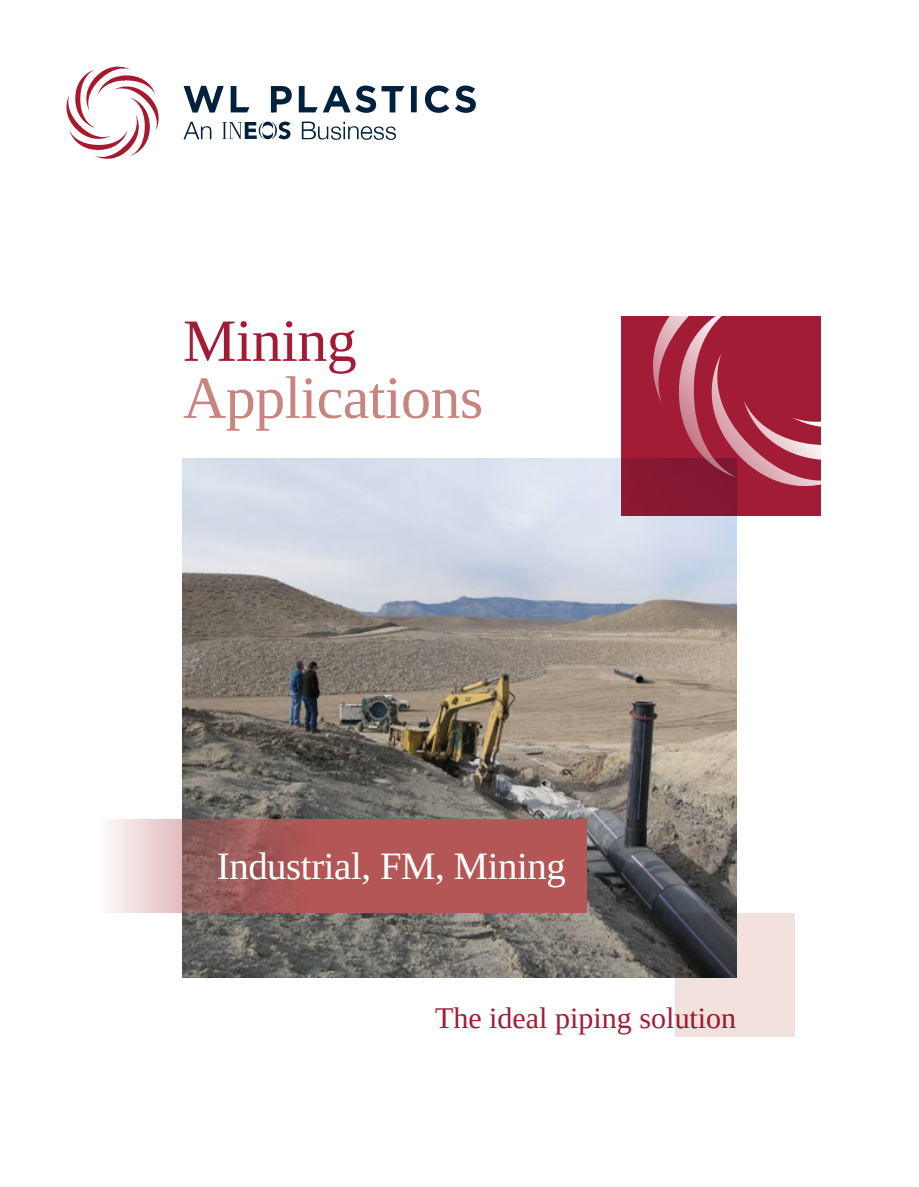
<style>
.page{position:relative;width:919px;height:1187px;background:#fff}
.page>*{position:absolute;margin:0;border:0;box-sizing:border-box;transform-origin:0 0}
.H0{font:60px/57px "Tinos";letter-spacing:-.01em;color:#c88580}
.H0-2{font:38.7px "Tinos";letter-spacing:-.01em;color:#fff}
.FC___the_ideal_piping{font:30px "Tinos";color:#a31c36}
.s1{color:#a31c36}
</style>
<div class="page">
<svg style="left:183px;top:122px;width:213px;height:18px"></svg>
<svg style="left:183px;top:85px;width:293px;height:28px"></svg>
<svg style="left:66px;top:66px;width:93px;height:93px"></svg>
<img style="left:183px;top:458px;width:553px;height:519px">
<svg style="left:110px;top:819px;width:477px;height:93px;fill:#b55656"></svg>
<svg style="left:675px;top:912px;width:119px;height:124px;fill:#f2e1dd"></svg>
<svg style="left:621px;top:316px;width:200px;height:199px;fill:#a31c36"></svg>
<svg style="left:644px;top:316px;width:177px;height:178px"></svg>
<p class="H0" style="left:183px;top:312px;width:302px"><span class="s1">Mining<br></span>Applications</p>
<p class="H0-2" style="left:217px;top:840px;width:350px">Industrial, FM, Mining</p>
<p class="FC___the_ideal_piping" style="left:435px;top:998px;width:302px">The ideal piping solution</p>
</div>
